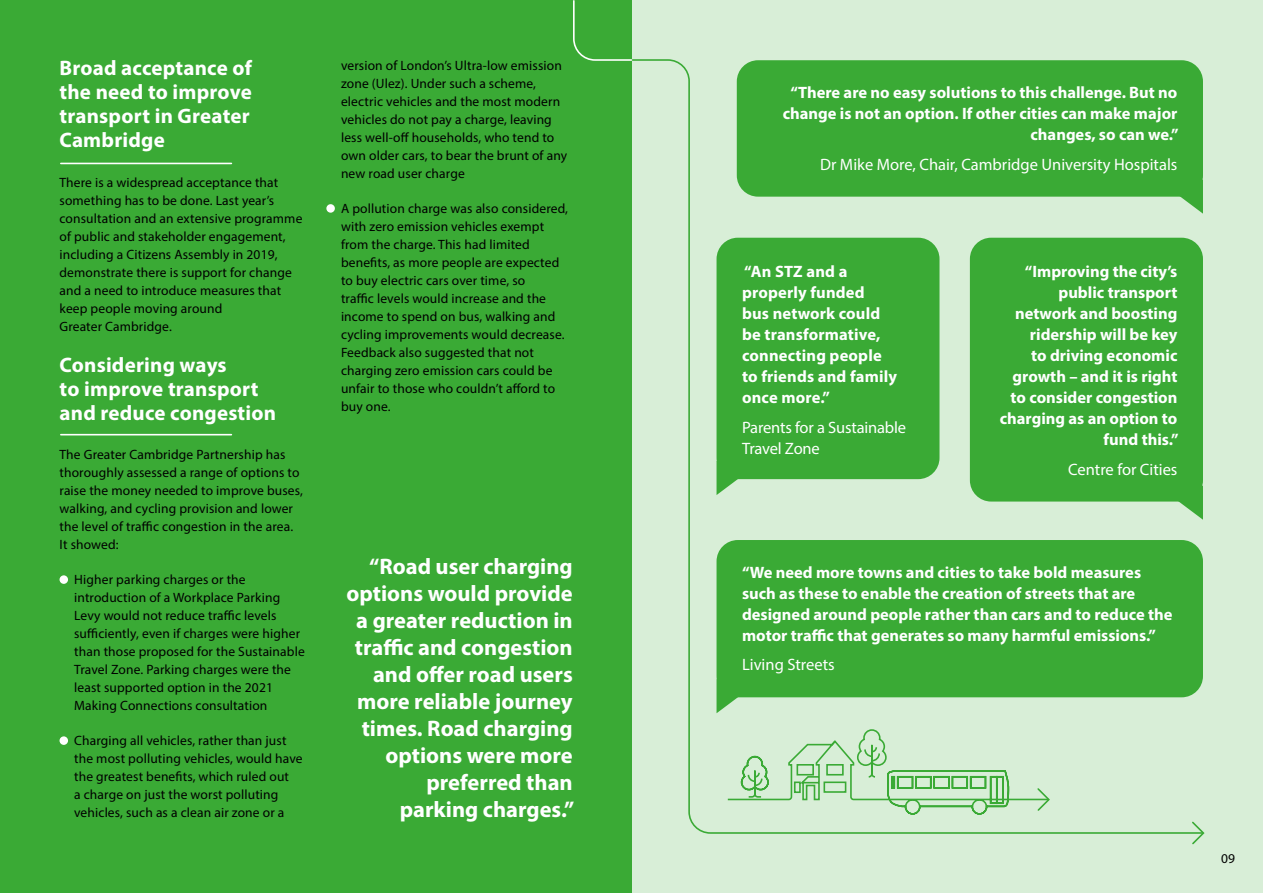
<style>
.page{position:relative;width:1263px;height:893px;background:#fff}
.page>*{position:absolute;margin:0;border:0;box-sizing:border-box;transform-origin:0 0}
.t1{font:700 22.5px/27px "Myriad Pro";color:#fff;text-align:right}
.t2{font:700 21px/24px "Myriad Pro";letter-spacing:.01em;color:#fff;text-align:justify}
.t3{font:700 16.5px/21px "Myriad Pro";color:#fff}
.t4{font:16.5px/21px "Myriad Pro";color:#fff}
.t5{font:13.5px/18px "Myriad Pro";letter-spacing:.01em;color:#000}
</style>
<div class="page">
<div style="left:0;top:0;width:631px;height:893px;background:#3aaa35"></div>
<div style="left:60px;top:575px;width:8px;height:9px;background:#fff;border-radius:50%"></div>
<div style="left:60px;top:736px;width:8px;height:9px;background:#fff;border-radius:50%"></div>
<div style="left:326px;top:204px;width:9px;height:9px;background:#fff;border-radius:50%"></div>
<div style="left:631px;top:0;width:632px;height:893px;background:#d8eed7"></div>
<svg style="left:631px;top:59px;width:572px;height:776px"></svg>
<div style="left:716px;top:540px;width:487px;height:157px;background:#3aaa35;border-radius:21px"></div>
<svg style="left:716px;top:679px;width:46px;height:34px"></svg>
<div style="left:737px;top:60px;width:466px;height:137px;background:#3aaa35;border-radius:21px"></div>
<svg style="left:1157px;top:180px;width:46px;height:34px"></svg>
<div style="left:970px;top:238px;width:233px;height:264px;background:#3aaa35;border-radius:21px"></div>
<svg style="left:1157px;top:486px;width:46px;height:34px"></svg>
<svg style="left:1190px;top:820px;width:15px;height:25px"></svg>
<svg style="left:726px;top:728px;width:325px;height:87px"></svg>
<hr style="left:61px;top:163px;width:170px;height:1px;background:#fff">
<hr style="left:61px;top:434px;width:170px;height:1px;background:#fff">
<svg style="left:573px;top:0;width:60px;height:62px"></svg>
<div style="left:716px;top:238px;width:223px;height:241px;background:#3aaa35;border-radius:21px"></div>
<svg style="left:716px;top:461px;width:46px;height:34px"></svg>
<h2 class="t2" style="left:60px;top:56px;width:194px">Broad acceptance of the need to improve transport in Greater Cambridge</h2>
<p class="t5" style="left:60px;top:173px;width:244px">There is a widespread acceptance that something has to be done. Last year’s consultation and an extensive programme of public and stakeholder engagement, including a Citizens Assembly in 2019, demonstrate there is support for change and a need to introduce measures that keep people moving around<br>Greater Cambridge.</p>
<h2 class="t2" style="left:60px;top:352px;width:218px;text-align:left">Considering ways<br>to improve transport and reduce congestion</h2>
<p class="t5" style="left:60px;top:445px;width:245px">The Greater Cambridge Partnership has thoroughly assessed a range of options to raise the money needed to improve buses, walking, and cycling provision and lower the level of traffic congestion in the area.<br>It showed:</p>
<p class="t5" style="left:74px;top:570px;width:232px">Higher parking charges or the introduction of a Workplace Parking Levy would not reduce traffic levels sufficiently, even if charges were higher than those proposed for the Sustainable Travel Zone. Parking charges were the least supported option in the 2021<br>Making Connections consultation</p>
<p class="t5" style="left:74px;top:731px;width:230px">Charging all vehicles, rather than just the most polluting vehicles, would have the greatest benefits, which ruled out<br>a charge on just the worst polluting vehicles, such as a clean air zone or a</p>
<p class="t5" style="left:341px;top:56px;width:228px">version of London’s Ultra-low emission zone (Ulez). Under such a scheme, electric vehicles and the most modern vehicles do not pay a charge, leaving less well-off households, who tend to own older cars, to bear the brunt of any new road user charge</p>
<p class="t5" style="left:341px;top:199px;width:229px">A pollution charge was also considered, with zero emission vehicles exempt from the charge. This had limited benefits, as more people are expected to buy electric cars over time, so<br>traffic levels would increase and the income to spend on bus, walking and cycling improvements would decrease.<br>Feedback also suggested that not charging zero emission cars could be unfair to those who couldn’t afford to buy one.</p>
<h1 class="t1" style="left:346px;top:552px;width:229px">“Road user charging options would provide a greater reduction in traffic and congestion and offer road users more reliable journey times. Road charging options were more preferred than parking charges.”</h1>
<p class="t3" style="left:783px;top:82px;width:397px;text-align:right">“There are no easy solutions to this challenge. But no change is not an option. If other cities can make major changes, so can we.”</p>
<p class="t4" style="left:820px;top:153px;width:359px">Dr Mike More, Chair, Cambridge University Hospitals</p>
<p class="t3" style="left:742px;top:260px;width:157px">“An STZ and a properly funded<br>bus network could be transformative, connecting people to friends and family once more.”</p>
<p class="t4" style="left:742px;top:416px;width:166px">Parents for a Sustainable<br>Travel Zone</p>
<p class="t3" style="left:1000px;top:260px;width:180px;text-align:right">“Improving the city’s public transport network and boosting ridership will be key<br>to driving economic growth – and it is right to consider congestion charging as an option to fund this.”</p>
<p class="t4" style="left:1068px;top:458px;width:111px">Centre for Cities</p>
<p class="t3" style="left:742px;top:561px;width:432px">“We need more towns and cities to take bold measures such as these to enable the creation of streets that are designed around people rather than cars and to reduce the motor traffic that generates so many harmful emissions.”</p>
<p class="t4" style="left:742px;top:654px;width:94px">Living Streets</p>
<p class="t5" style="left:1221px;top:849px;width:15px">09</p>
</div>
